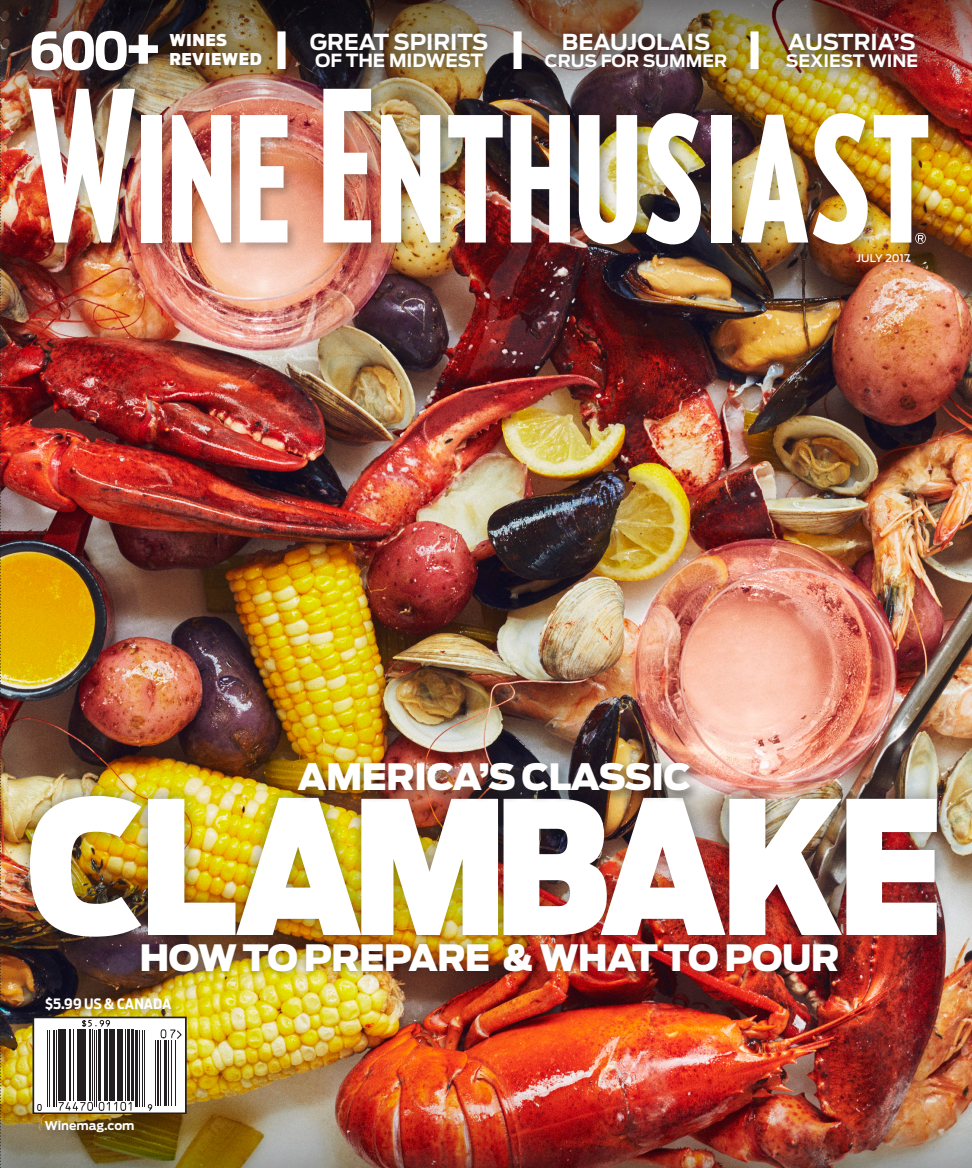
<style>
.page{position:relative;width:972px;height:1168px;background:#fff}
.page>*{position:absolute;margin:0;border:0;box-sizing:border-box;transform-origin:0 0}
.t1{font:900 183.75px "Antenna Cond";letter-spacing:-.05em;color:#fff}
.t2{font:700 52.2px "Antenna Cond";color:#fff;scale:1.1 1}
.t3{font:900 36px "Antenna";letter-spacing:-.025em;color:#fff}
.t4{font:700 21.9px "Antenna";letter-spacing:-.005em;color:#fff}
.t5{font:700 18px "Antenna";letter-spacing:-.005em;color:#fff}
.t6{font:700 16.95px "Antenna";color:#fff}
.t7{font:900 16.2px/18.9px "Antenna Cond";letter-spacing:.025em;color:#fff;scale:1.1 1}
.t8{font:700 14.25px "Antenna Cond";color:#fff}
.t9{font:700 12px "Antenna";color:#fff}
.t10{font:500 10.5px "Antenna";letter-spacing:.01em;color:#fff}
.s1{font-size:59.1px}
.s2{font-size:185.4px}
</style>
<div class="page">
<img style="left:1px;top:139px;width:971px;height:917px">
<img style="left:1px;top:0;width:971px;height:139px">
<img style="left:1px;top:1056px;width:971px;height:112px">
<div style="left:855px;top:251px;width:67px;height:23px;background:#231f20;opacity:.3"></div>
<div style="left:16px;top:16px;width:260px;height:69px;background:#231f20;opacity:.8"></div>
<div style="left:514px;top:31px;width:8px;height:38px;background:#fff"></div>
<div style="left:751px;top:31px;width:8px;height:38px;background:#fff"></div>
<div style="left:277px;top:31px;width:9px;height:38px;background:#fff"></div>
<div style="left:531px;top:19px;width:210px;height:63px;background:#231f20;opacity:.8"></div>
<div style="left:773px;top:19px;width:159px;height:63px;background:#231f20;opacity:.8"></div>
<div style="left:296px;top:19px;width:206px;height:63px;background:#231f20;opacity:.8"></div>
<div style="left:15px;top:781px;width:937px;height:170px;background:#231f20;opacity:.5"></div>
<div style="left:295px;top:760px;width:407px;height:43px;background:#231f20;opacity:.5"></div>
<div style="left:133px;top:936px;width:713px;height:44px;background:#231f20;opacity:.5"></div>
<div style="left:26px;top:85px;width:915px;height:172px;background:#231f20;opacity:.3"></div>
<img style="left:29px;top:89px;width:106px;height:153px">
<div style="left:141px;top:115px;width:21px;height:127px;background:#fff"></div>
<svg style="left:172px;top:115px;width:59px;height:128px"></svg>
<svg style="left:240px;top:115px;width:48px;height:127px"></svg>
<img style="left:323px;top:89px;width:48px;height:153px">
<img style="left:381px;top:115px;width:59px;height:128px">
<img style="left:448px;top:115px;width:55px;height:127px">
<svg style="left:511px;top:115px;width:59px;height:127px"></svg>
<img style="left:579px;top:115px;width:58px;height:129px">
<img style="left:646px;top:113px;width:55px;height:131px">
<div style="left:711px;top:115px;width:21px;height:127px;background:#fff"></div>
<img style="left:741px;top:113px;width:127px;height:131px">
<img style="left:874px;top:115px;width:54px;height:129px">
<div style="left:42px;top:1117px;width:105px;height:27px;background:#231f20;opacity:.3"></div>
<div style="left:43px;top:994px;width:141px;height:29px;background:#231f20;opacity:.3"></div>
<svg style="left:0;top:0;width:1px;height:1168px"></svg>
<div style="left:33px;top:1017px;width:153px;height:96px;background:#fff"></div>
<hr style="left:47px;top:1029px;width:1px;height:77px;background:#231f20">
<hr style="left:49px;top:1029px;width:1px;height:77px;background:#231f20">
<hr style="left:53px;top:1029px;width:2px;height:77px;background:#231f20">
<hr style="left:56px;top:1029px;width:1px;height:77px;background:#231f20">
<hr style="left:58px;top:1029px;width:3px;height:72px;background:#231f20">
<hr style="left:62px;top:1029px;width:2px;height:72px;background:#231f20">
<hr style="left:65px;top:1029px;width:1px;height:72px;background:#231f20">
<hr style="left:70px;top:1029px;width:1px;height:72px;background:#231f20">
<hr style="left:73px;top:1029px;width:1px;height:72px;background:#231f20">
<hr style="left:77px;top:1029px;width:2px;height:72px;background:#231f20">
<hr style="left:80px;top:1029px;width:3px;height:72px;background:#231f20">
<hr style="left:84px;top:1029px;width:2px;height:72px;background:#231f20">
<hr style="left:89px;top:1029px;width:2px;height:72px;background:#231f20">
<hr style="left:92px;top:1029px;width:1px;height:72px;background:#231f20">
<hr style="left:94px;top:1029px;width:1px;height:77px;background:#231f20">
<hr style="left:96px;top:1029px;width:1px;height:77px;background:#231f20">
<hr style="left:98px;top:1029px;width:3px;height:72px;background:#231f20">
<hr style="left:104px;top:1029px;width:1px;height:72px;background:#231f20">
<hr style="left:106px;top:1029px;width:2px;height:72px;background:#231f20">
<hr style="left:110px;top:1029px;width:2px;height:72px;background:#231f20">
<hr style="left:113px;top:1029px;width:2px;height:72px;background:#231f20">
<hr style="left:117px;top:1029px;width:2px;height:72px;background:#231f20">
<hr style="left:120px;top:1029px;width:3px;height:72px;background:#231f20">
<hr style="left:125px;top:1029px;width:1px;height:72px;background:#231f20">
<hr style="left:127px;top:1029px;width:2px;height:72px;background:#231f20">
<hr style="left:132px;top:1029px;width:2px;height:72px;background:#231f20">
<hr style="left:135px;top:1029px;width:3px;height:77px;background:#231f20">
<hr style="left:139px;top:1029px;width:1px;height:77px;background:#231f20">
<hr style="left:142px;top:1029px;width:1px;height:77px;background:#231f20">
<hr style="left:144px;top:1029px;width:1px;height:77px;background:#231f20">
<hr style="left:155px;top:1040px;width:1px;height:66px;background:#231f20">
<hr style="left:157px;top:1040px;width:2px;height:66px;background:#231f20">
<hr style="left:160px;top:1040px;width:1px;height:66px;background:#231f20">
<hr style="left:164px;top:1040px;width:3px;height:66px;background:#231f20">
<hr style="left:168px;top:1040px;width:1px;height:66px;background:#231f20">
<hr style="left:171px;top:1040px;width:1px;height:66px;background:#231f20">
<hr style="left:175px;top:1040px;width:1px;height:66px;background:#231f20">
<svg style="left:37px;top:1104px;width:5px;height:7px"></svg>
<svg style="left:58px;top:1101px;width:74px;height:10px"></svg>
<svg style="left:148px;top:1104px;width:4px;height:7px"></svg>
<svg style="left:82px;top:1020px;width:28px;height:7px"></svg>
<svg style="left:160px;top:1029px;width:22px;height:10px"></svg>
<div style="left:33px;top:1017px;width:154px;height:97px;border:2px solid #231f20"></div>
<p class="t2" style="left:29px;top:16px;width:123px">600<span class="s1">+</span></p>
<p class="t7" style="left:169px;top:30px;width:85px">WINES<br>REVIEWED</p>
<p class="t4" style="left:562px;top:27px;width:150px">BEAUJOLAIS</p>
<p class="t4" style="left:310px;top:27px;width:180px">GREAT SPIRITS</p>
<p class="t5" style="left:315px;top:48px;width:169px">OF THE MIDWEST</p>
<p class="t6" style="left:545px;top:49px;width:184px">CRUS FOR SUMMER</p>
<p class="t4" style="left:788px;top:27px;width:129px">AUSTRIA’S</p>
<p class="t6" style="left:786px;top:49px;width:134px">SEXIEST WINE</p>
<p class="t10" style="left:857px;top:251px;width:55px">JULY 2017</p>
<p class="t3" style="left:297px;top:751px;width:395px">AMERICA’S CLASSIC</p>
<p class="t1" style="left:25px;top:740px;width:920px"><span class="s2">C</span>LAMBAKE</p>
<p class="t3" style="left:139px;top:932px;width:702px">HOW TO PREPARE &amp; WHAT TO POUR</p>
<p class="t8" style="left:45px;top:994px;width:128px">$5.99 US &amp; CANADA</p>
<p class="t9" style="left:45px;top:1117px;width:91px">Winemag.com</p>
</div>
